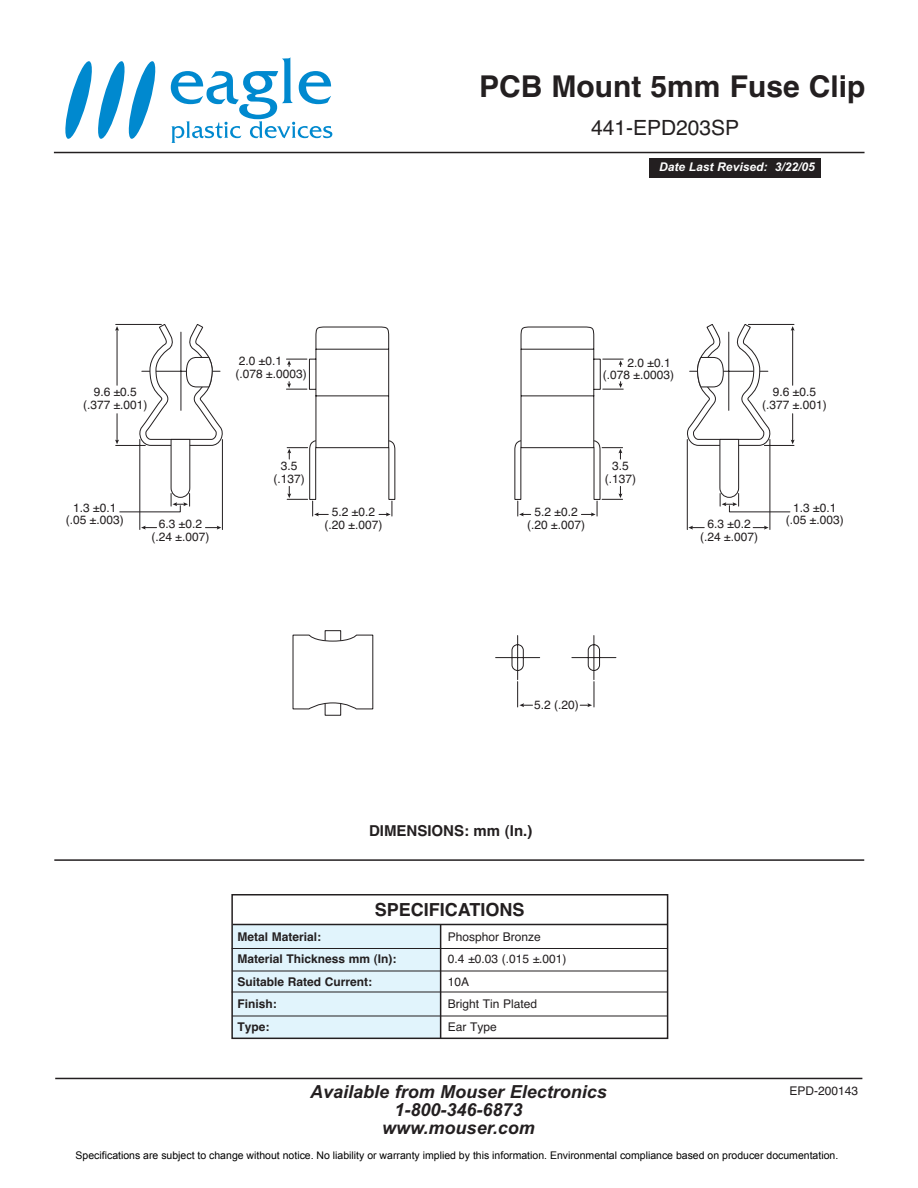
<style>
.page{position:relative;width:918px;height:1188px;background:#fff}
.page>*{position:absolute;margin:0;border:0;box-sizing:border-box;transform-origin:0 0}
.t1{font:700 30px "Helvetica";color:#231f20}
.t2{font:21px "Helvetica";color:#231f20}
.t3{font:italic 700 18px/18px "Arial";color:#231f20;text-align:center}
.t4{font:700 18px "Helvetica";color:#231f20}
.t5{font:700 15px "Helvetica";color:#231f20}
.t6{font:12px/12.8px "Helvetica";color:#231f20;text-align:center}
.t7{font:700 12px/22.5px "Helvetica";color:#231f20}
.t8{font:italic 700 12px "Arial";color:#fff}
.t9{font:10.5px "Arial";color:#000}
</style>
<div class="page">
<div style="left:325px;top:700px;width:16px;height:16px;border:1px solid #231f20"></div>
<svg style="left:292px;top:708px;width:82px;height:2px"></svg>
<svg style="left:115px;top:324px;width:502px;height:384px"></svg>
<svg style="left:115px;top:440px;width:4px;height:4px"></svg>
<svg style="left:115px;top:326px;width:4px;height:5px"></svg>
<svg style="left:141px;top:526px;width:16px;height:4px"></svg>
<svg style="left:205px;top:526px;width:16px;height:4px"></svg>
<svg style="left:138px;top:323px;width:86px;height:8px"></svg>
<svg style="left:379px;top:513px;width:12px;height:3px"></svg>
<svg style="left:314px;top:513px;width:14px;height:3px"></svg>
<svg style="left:580px;top:703px;width:12px;height:4px"></svg>
<svg style="left:519px;top:703px;width:14px;height:4px"></svg>
<svg style="left:119px;top:331px;width:398px;height:182px"></svg>
<svg style="left:514px;top:327px;width:3px;height:173px"></svg>
<svg style="left:517px;top:324px;width:254px;height:206px"></svg>
<svg style="left:753px;top:526px;width:16px;height:4px"></svg>
<svg style="left:688px;top:526px;width:16px;height:4px"></svg>
<svg style="left:619px;top:382px;width:4px;height:6px"></svg>
<svg style="left:619px;top:360px;width:4px;height:7px"></svg>
<svg style="left:619px;top:486px;width:3px;height:12px"></svg>
<svg style="left:619px;top:449px;width:3px;height:10px"></svg>
<svg style="left:519px;top:512px;width:12px;height:4px"></svg>
<svg style="left:581px;top:512px;width:15px;height:4px"></svg>
<svg style="left:686px;top:323px;width:109px;height:190px"></svg>
<div style="left:649px;top:158px;width:172px;height:20px;background:#231f20"></div>
<hr style="left:55px;top:1078px;width:807px;height:1px;background:#231f20">
<svg style="left:231px;top:894px;width:438px;height:146px"></svg>
<hr style="left:232px;top:948px;width:435px;height:1px;background:#231f20">
<hr style="left:232px;top:971px;width:435px;height:1px;background:#231f20">
<hr style="left:232px;top:992px;width:435px;height:1px;background:#231f20">
<hr style="left:232px;top:1016px;width:435px;height:1px;background:#231f20">
<hr style="left:440px;top:925px;width:1px;height:113px;background:#231f20">
<hr style="left:54px;top:152px;width:811px;height:1px;background:#231f20">
<hr style="left:54px;top:859px;width:810px;height:2px;background:#231f20">
<svg style="left:171px;top:57px;width:161px;height:86px"></svg>
<svg style="left:65px;top:61px;width:91px;height:78px"></svg>
<h1 class="t1" style="left:479px;top:76px;width:388px">PCB Mount 5mm Fuse Clip</h1>
<h2 class="t2" style="left:591px;top:120px;width:150px">441-EPD203SP</h2>
<p class="t8" style="left:659px;top:163px;width:157px">Date Last Revised: 3/22/05</p>
<p class="t6" style="left:235px;top:356px;width:73px;text-align:left">2.0 ±0.1 (.078 ±.0003)</p>
<p class="t6" style="left:603px;top:357px;width:73px;text-align:right">2.0 ±0.1 (.078 ±.0003)</p>
<p class="t6" style="left:83px;top:387px;width:66px">9.6 ±0.5 (.377 ±.001)</p>
<p class="t6" style="left:762px;top:387px;width:66px">9.6 ±0.5 (.377 ±.001)</p>
<p class="t6" style="left:273px;top:460px;width:33px">3.5 (.137)</p>
<p class="t6" style="left:605px;top:460px;width:33px">3.5 (.137)</p>
<p class="t6" style="left:66px;top:502px;width:59px">1.3 ±0.1 (.05 ±.003)</p>
<p class="t6" style="left:152px;top:519px;width:59px">6.3 ±0.2 (.24 ±.007)</p>
<p class="t6" style="left:325px;top:507px;width:59px">5.2 ±0.2 (.20 ±.007)</p>
<p class="t6" style="left:527px;top:507px;width:59px">5.2 ±0.2 (.20 ±.007)</p>
<p class="t6" style="left:700px;top:519px;width:59px">6.3 ±0.2 (.24 ±.007)</p>
<p class="t6" style="left:786px;top:502px;width:59px">1.3 ±0.1 (.05 ±.003)</p>
<p class="t6" style="left:534px;top:700px;width:46px">5.2 (.20)</p>
<p class="t5" style="left:369px;top:825px;width:165px">DIMENSIONS: mm (In.)</p>
<h3 class="t4" style="left:375px;top:903px;width:151px">SPECIFICATIONS</h3>
<p class="t7" style="left:237px;top:926px;width:160px">Metal Material:<br>Material Thickness mm (In):<br>Suitable Rated Current:<br>Finish:<br>Type:</p>
<p class="t6" style="left:448px;top:927px;width:120px;line-height:22.5px;text-align:left">Phosphor Bronze<br>0.4 ±0.03 (.015 ±.001)<br>10A<br>Bright Tin Plated<br>Ear Type</p>
<h3 class="t3" style="left:310px;top:1084px;width:298px">Available from Mouser Electronics<br>1-800-346-6873<br>www.mouser.com</h3>
<p class="t6" style="left:790px;top:1086px;width:70px">EPD-200143</p>
<p class="t9" style="left:76px;top:1149px;width:764px">Specifications are subject to change without notice. No liability or warranty implied by this information. Environmental compliance based on producer documentation.</p>
</div>
